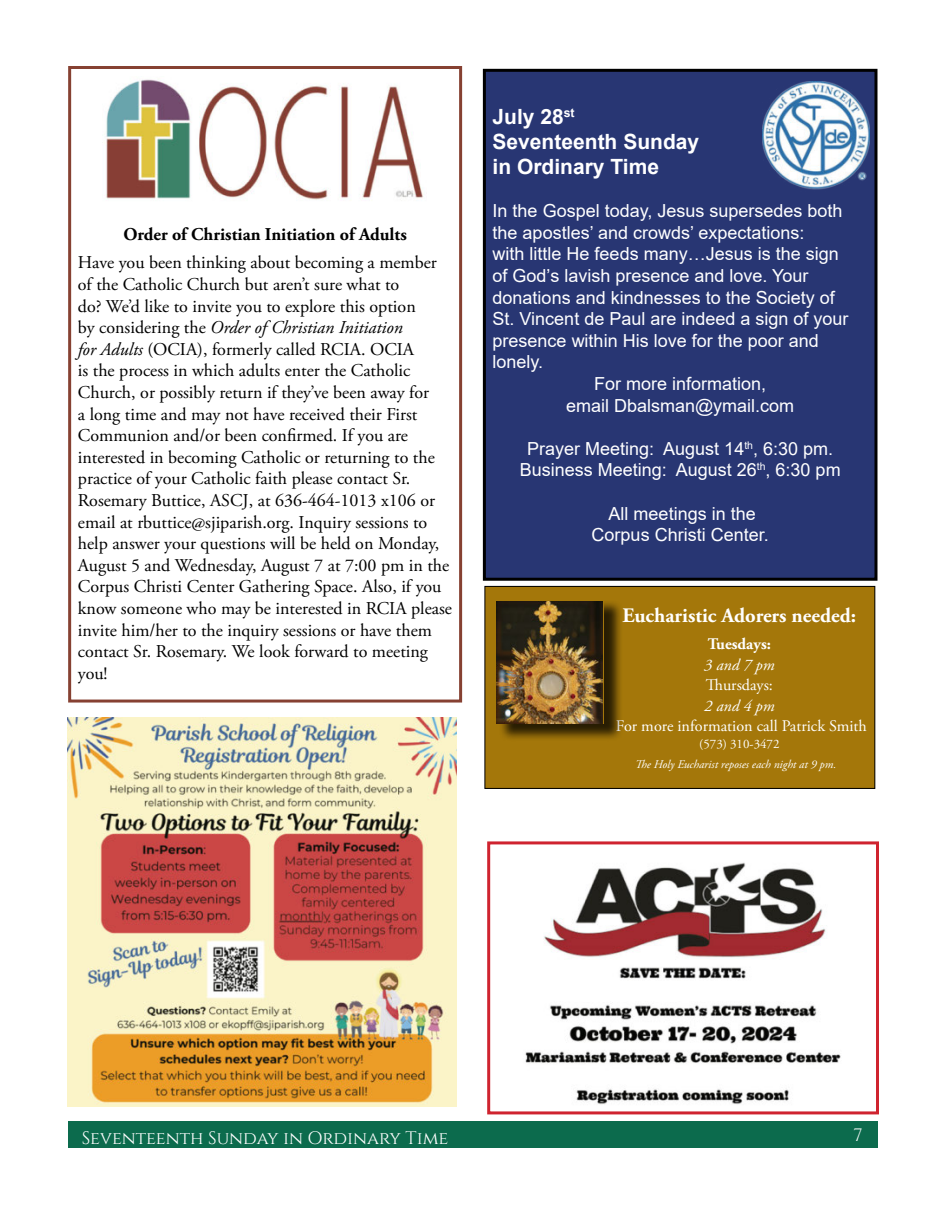
<style>
.page{position:relative;width:945px;height:1215px;background:#fff}
.page>*{position:absolute;margin:0;border:0;box-sizing:border-box;transform-origin:0 0}
.t1{font:700 21px/25.2px "Arial";color:#fff}
.t2{font:700 20.55px "Adobe Garamond Pro";color:#fff}
.t3{font:18px/21.6px "Adobe Garamond Pro";color:#000}
.t4{font:18px/21.6px "Arial";color:#fff;text-align:center}
.t5{font:700 18px "Adobe Garamond Pro";color:#000}
.t6{font:18px "Vxlxtk Cinzel";color:#fff}
.t7{font:18px "Wsgwwp Cinzel";color:#fff}
.t8{font:16.2px "Adobe Garamond Pro";color:#fff}
.t9{font:italic 16.2px "Adobe Garamond Pro";color:#fff}
.t10{font:700 16.2px "Adobe Garamond Pro";color:#fff}
.t11{font:12.9px "Adobe Garamond Pro";color:#fff}
.t12{font:italic 11.7px "Adobe Garamond Pro";color:#fff}
.s1{font-style:italic}
</style>
<div class="page">
<div style="left:68px;top:1121px;width:810px;height:27px;background:#0c6b4d"></div>
<div style="left:484px;top:70px;width:392px;height:509px;background:#283673"></div>
<div style="left:483px;top:69px;width:395px;height:512px;border:3px solid #000"></div>
<img style="left:762px;top:82px;width:107px;height:108px">
<div style="left:485px;top:586px;width:390px;height:202px;background:#a4770a"></div>
<div style="left:484px;top:586px;width:391px;height:203px;border:1px solid #000"></div>
<div style="left:499px;top:600px;width:124px;height:142px;background:#000;opacity:.75"></div>
<div style="left:497px;top:598px;width:107px;height:125px;background:linear-gradient(to right,#a4770a,#a4770a)"></div>
<img style="left:497px;top:601px;width:105px;height:122px">
<div style="left:68px;top:66px;width:394px;height:637px;border:3px solid #864132"></div>
<img style="left:106px;top:79px;width:317px;height:121px">
<img style="left:68px;top:718px;width:388px;height:388px">
<img style="left:525px;top:862px;width:316px;height:243px">
<div style="left:487px;top:841px;width:392px;height:273px;border:3px solid #cf232f"></div>
<p class="t5" style="left:123px;top:224px;width:285px">Order of Christian Initiation of Adults</p>
<p class="t3" style="left:78px;top:252px;width:376px">Have you been thinking about becoming a member of the Catholic Church but aren’t sure what to<br>do? We’d like to invite you to explore this option<br>by considering the <span class="s1">Order of Christian Initiation<br>for Adults</span> (OCIA), formerly called RCIA. OCIA<br>is the process in which adults enter the Catholic Church, or possibly return if they’ve been away for<br>a long time and may not have received their First Communion and/or been confirmed. If you are interested in becoming Catholic or returning to the practice of your Catholic faith please contact Sr.<br>Rosemary Buttice, ASCJ, at 636-464-1013 x106 or email at rbuttice@sjiparish.org. Inquiry sessions to help answer your questions will be held on Monday, August 5 and Wednesday, August 7 at 7:00 pm in the Corpus Christi Center Gathering Space. Also, if you know someone who may be interested in RCIA please invite him/her to the inquiry sessions or have them contact Sr. Rosemary. We look forward to meeting you!</p>
<p class="t1" style="left:493px;top:104px;width:208px">July 28<sup>st<br></sup>Seventeenth Sunday in Ordinary Time</p>
<p class="t4" style="left:493px;top:200px;width:351px">In the Gospel today, Jesus supersedes both</p>
<p class="t4" style="left:493px;top:222px;width:313px">the apostles’ and crowds’ expectations:</p>
<p class="t4" style="left:493px;top:243px;width:348px">with little He feeds many…Jesus is the sign</p>
<p class="t4" style="left:493px;top:265px;width:317px">of God’s lavish presence and love. Your</p>
<p class="t4" style="left:493px;top:286px;width:344px">donations and kindnesses to the Society of</p>
<p class="t4" style="left:493px;top:308px;width:357px">St. Vincent de Paul are indeed a sign of your</p>
<p class="t4" style="left:493px;top:330px;width:328px">presence within His love for the poor and</p>
<p class="t4" style="left:493px;top:351px;width:52px">lonely.</p>
<p class="t4" style="left:594px;top:373px;width:174px">For more information,</p>
<p class="t4" style="left:566px;top:394px;width:230px">email Dbalsman@ymail.com</p>
<p class="t4" style="left:520px;top:438px;width:322px">Prayer Meeting: August 14<sup>th</sup>, 6:30 pm.<br>Business Meeting: August 26<sup>th</sup>, 6:30 pm</p>
<p class="t4" style="left:592px;top:502px;width:179px">All meetings in the<br>Corpus Christi Center.</p>
<p class="t2" style="left:623px;top:603px;width:235px">Eucharistic Adorers needed:</p>
<p class="t10" style="left:708px;top:634px;width:65px">Tuesdays:</p>
<p class="t9" style="left:704px;top:655px;width:72px">3 and 7 pm</p>
<p class="t8" style="left:706px;top:675px;width:69px">Thursdays:</p>
<p class="t9" style="left:704px;top:696px;width:72px">2 and 4 pm</p>
<p class="t8" style="left:616px;top:716px;width:252px">For more information call Patrick Smith</p>
<p class="t11" style="left:699px;top:736px;width:82px">(573) 310-3472</p>
<p class="t12" style="left:635px;top:757px;width:203px">The Holy Eucharist reposes each night at 9 pm.</p>
<p class="t6" style="left:82px;top:1127px;width:368px">Seventeenth Sunday in Ordinary Time</p>
<p class="t7" style="left:853px;top:1125px;width:11px">7</p>
</div>
